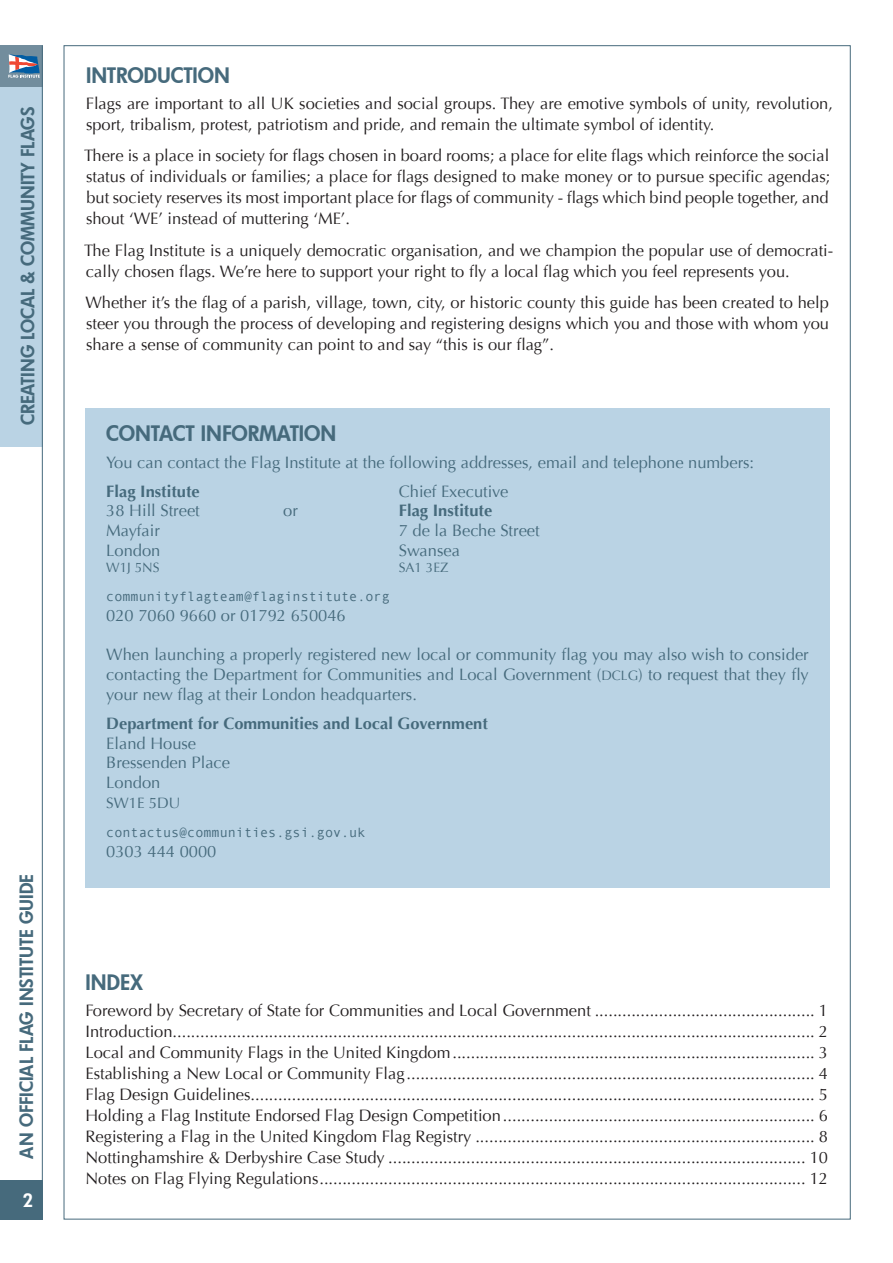
<style>
.page{position:relative;width:893px;height:1263px;background:#fff}
.page>*{position:absolute;margin:0;border:0;box-sizing:border-box;transform-origin:0 0}
.t1{font:800 20.85px "Futura";color:#466a7c}
.t2{font:800 18px "Futura";color:#466a7c}
.t3{font:800 18px "Futura";color:#fff}
.t4{font:16.5px/21px "Optima";color:#231f20;text-align:justify}
.t5{font:16.5px/19.8px "Optima";color:#466a7c;text-align:justify}
.t6{font:700 16.5px "Optima";color:#466a7c}
.t7{font:15px "Optima";color:#466a7c}
.t8{font:13.5px "Andale Mono";color:#466a7c}
.t9{font:13.5px "Optima";color:#466a7c}
.s1{font-size:13.5px}
</style>
<div class="page">
<div style="left:0;top:45px;width:43px;height:43px;background:#728d9d"></div>
<div style="left:0;top:87px;width:43px;height:360px;background:#bad3e4"></div>
<hr style="left:42px;top:45px;width:1px;height:1174px;background:#466a7c">
<div style="left:0;top:1180px;width:43px;height:39px;background:#466a7c"></div>
<div style="left:85px;top:408px;width:744px;height:479px;background:#bad3e4"></div>
<svg style="left:8px;top:54px;width:32px;height:24px"></svg>
<p class="t2" style="left:16px;top:425px;width:320px;rotate:-90deg">CREATING LOCAL &amp; COMMUNITY FLAGS</p>
<p class="t2" style="left:14px;top:1158px;width:286px;rotate:-90deg">AN OFFICIAL FLAG INSTITUTE GUIDE</p>
<p class="t3" style="left:23px;top:1188px;width:12px">2</p>
<p class="t1" style="left:86px;top:62px;width:145px">INTRODUCTION</p>
<p class="t4" style="left:86px;top:93px;width:749px">Flags are important to all UK societies and social groups. They are emotive symbols of unity, revolution, sport, tribalism, protest, patriotism and pride, and remain the ultimate symbol of identity.</p>
<p class="t4" style="left:84px;top:145px;width:748px">There is a place in society for flags chosen in board rooms; a place for elite flags which reinforce the social status of individuals or families; a place for flags designed to make money or to pursue specific agendas; but society reserves its most important place for flags of community - flags which bind people together, and shout ‘WE’ instead of muttering ‘ME’.</p>
<p class="t4" style="left:84px;top:240px;width:751px">The Flag Institute is a uniquely democratic organisation, and we champion the popular use of democrati&shy;cally chosen flags. We’re here to support your right to fly a local flag which you feel represents you.</p>
<p class="t4" style="left:85px;top:292px;width:745px">Whether it’s the flag of a parish, village, town, city, or historic county this guide has been created to help steer you through the process of developing and registering designs which you and those with whom you share a sense of community can point to and say “this is our flag”.</p>
<p class="t1" style="left:106px;top:419px;width:232px">CONTACT INFORMATION</p>
<p class="t5" style="left:106px;top:452px;width:649px">You can contact the Flag Institute at the following addresses, email and telephone numbers:</p>
<p class="t6" style="left:106px;top:481px;width:95px">Flag Institute</p>
<p class="t5" style="left:399px;top:481px;width:111px">Chief Executive</p>
<p class="t5" style="left:106px;top:501px;width:95px">38 Hill Street</p>
<p class="t5" style="left:283px;top:501px;width:16px">or</p>
<p class="t6" style="left:399px;top:501px;width:95px">Flag Institute</p>
<p class="t5" style="left:106px;top:521px;width:55px">Mayfair</p>
<p class="t5" style="left:399px;top:521px;width:142px">7 de la Beche Street</p>
<p class="t5" style="left:106px;top:541px;width:56px">London</p>
<p class="t5" style="left:399px;top:541px;width:63px">Swansea</p>
<p class="t9" style="left:106px;top:560px;width:55px">W1J 5NS</p>
<p class="t9" style="left:399px;top:560px;width:51px">SA1 3EZ</p>
<p class="t8" style="left:106px;top:588px;width:285px">communityflagteam@flaginstitute.org</p>
<p class="t5" style="left:106px;top:605px;width:241px">020 7060 9660 or 01792 650046</p>
<p class="t5" style="left:106px;top:645px;width:704px">When launching a properly registered new local or community flag you may also wish to consider contacting the Department for Communities and Local Government (<span class="s1">DCLG</span>) to request that they fly your new flag at their London headquarters.</p>
<p class="t6" style="left:106px;top:714px;width:383px">Department for Communities and Local Government</p>
<p class="t5" style="left:106px;top:733px;width:125px;text-align:left">Eland House<br>Bressenden Place<br>London</p>
<p class="t7" style="left:106px;top:794px;width:76px">SW1E 5DU</p>
<p class="t8" style="left:106px;top:823px;width:261px">contactus@communities.gsi.gov.uk</p>
<p class="t5" style="left:106px;top:841px;width:112px">0303 444 0000</p>
<p class="t1" style="left:85px;top:968px;width:59px">INDEX</p>
<p class="t4" style="left:85px;top:1000px;width:744px">Foreword by Secretary of State for Communities and Local Government ................................................ 1<br>Introduction............................................................................................................................................ 2<br>Local and Community Flags in the United Kingdom............................................................................... 3<br>Establishing a New Local or Community Flag......................................................................................... 4<br>Flag Design Guidelines........................................................................................................................... 5<br>Holding a Flag Institute Endorsed Flag Design Competition.................................................................... 6<br>Registering a Flag in the United Kingdom Flag Registry .......................................................................... 8<br>Nottinghamshire &amp; Derbyshire Case Study ........................................................................................... 10<br>Notes on Flag Flying Regulations.......................................................................................................... 12</p>
</div>
